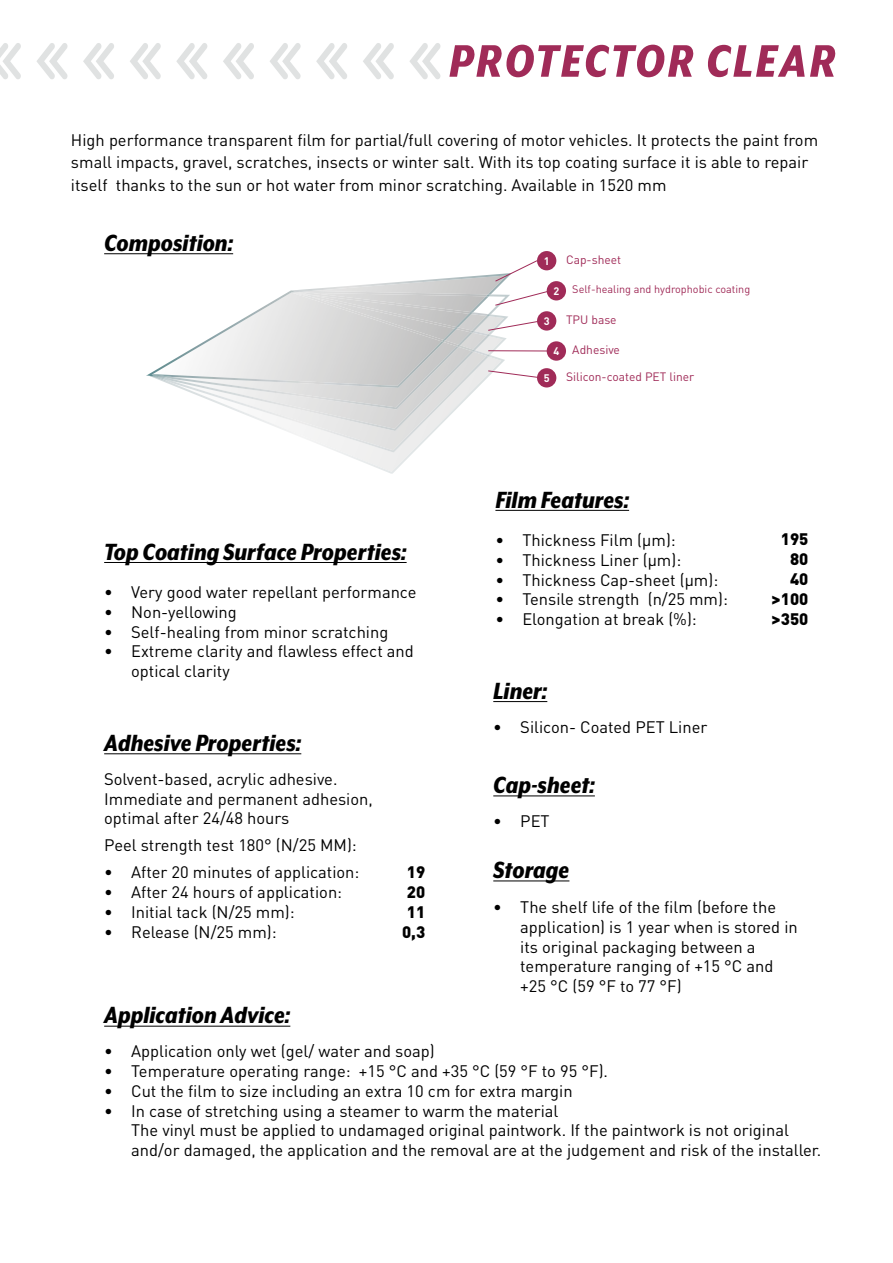
<style>
.page{position:relative;width:893px;height:1263px;background:#fff}
.page>*{position:absolute;margin:0;border:0;box-sizing:border-box;transform-origin:0 0}
.t1{font:italic 800 52.5px "Mr Eaves XL Mod Nar OT";letter-spacing:.05em;color:#a02b58}
.t2{font:italic 800 27px "Mr Eaves XL Mod Nar OT";color:#000}
.t3{font:16.5px/19.8px "DIN Pro";color:#000}
.t4{font:900 16.5px/19.8px "DIN Pro";color:#000;text-align:right}
.t5{font:12px "DIN Pro";color:#a02b58}
.t6{font:10.8px "DIN Pro";color:#a02b58}
.t7{font:700 10.8px "DIN Pro";color:#fff}
</style>
<div class="page">
<hr style="left:104px;top:253px;width:129px;height:1px;background:#000">
<hr style="left:104px;top:562px;width:303px;height:1px;background:#000">
<hr style="left:495px;top:510px;width:134px;height:1px;background:#000">
<div style="left:537px;top:251px;width:19px;height:19px;background:#a02b58;border-radius:50%"></div>
<div style="left:547px;top:281px;width:19px;height:19px;background:#a02b58;border-radius:50%"></div>
<div style="left:537px;top:311px;width:19px;height:20px;background:#a02b58;border-radius:50%"></div>
<div style="left:547px;top:341px;width:19px;height:20px;background:#a02b58;border-radius:50%"></div>
<div style="left:537px;top:368px;width:19px;height:19px;background:#a02b58;border-radius:50%"></div>
<svg style="left:146px;top:260px;width:405px;height:212px"></svg>
<svg style="left:409px;top:43px;width:32px;height:36px"></svg>
<svg style="left:316px;top:43px;width:31px;height:36px"></svg>
<svg style="left:223px;top:43px;width:31px;height:36px"></svg>
<svg style="left:130px;top:43px;width:31px;height:36px"></svg>
<svg style="left:36px;top:43px;width:32px;height:36px"></svg>
<svg style="left:363px;top:43px;width:31px;height:36px"></svg>
<svg style="left:270px;top:43px;width:31px;height:36px"></svg>
<svg style="left:176px;top:43px;width:32px;height:36px"></svg>
<svg style="left:83px;top:43px;width:31px;height:36px"></svg>
<svg style="left:0;top:43px;width:21px;height:36px"></svg>
<hr style="left:104px;top:753px;width:197px;height:1px;background:#000">
<hr style="left:493px;top:701px;width:54px;height:1px;background:#000">
<hr style="left:493px;top:795px;width:102px;height:1px;background:#000">
<hr style="left:493px;top:880px;width:76px;height:1px;background:#000">
<hr style="left:104px;top:1026px;width:186px;height:1px;background:#000">
<h1 class="t1" style="left:449px;top:33px;width:388px">PROTECTOR CLEAR</h1>
<p class="t3" style="left:71px;top:128px;width:749px;line-height:22.5px">High performance transparent film for partial/full covering of motor vehicles. It protects the paint from small impacts, gravel, scratches, insects or winter salt. With its top coating surface it is able to repair itself thanks to the sun or hot water from minor scratching. Available in 1520 mm</p>
<h2 class="t2" style="left:104px;top:229px;width:130px">Composition:</h2>
<h2 class="t2" style="left:104px;top:537px;width:304px">Top Coating Surface Properties:</h2>
<p class="t3" style="left:104px;top:581px;width:314px">• Very good water repellant performance</p>
<p class="t3" style="left:104px;top:601px;width:134px">• Non-yellowing</p>
<p class="t3" style="left:104px;top:621px;width:286px">• Self-healing from minor scratching</p>
<p class="t3" style="left:131px;top:641px;width:284px;text-indent:-27px">• Extreme clarity and flawless effect and optical clarity</p>
<h2 class="t2" style="left:104px;top:728px;width:199px">Adhesive Properties:</h2>
<p class="t3" style="left:104px;top:768px;width:270px">Solvent-based, acrylic adhesive.<br>Immediate and permanent adhesion, optimal after 24/48 hours</p>
<p class="t3" style="left:104px;top:835px;width:254px">Peel strength test 180° (N/25 MM):</p>
<p class="t3" style="left:104px;top:862px;width:257px">• After 20 minutes of application:</p>
<p class="t3" style="left:104px;top:882px;width:240px">• After 24 hours of application:</p>
<p class="t3" style="left:104px;top:901px;width:192px">• Initial tack (N/25 mm):</p>
<p class="t3" style="left:104px;top:921px;width:174px">• Release (N/25 mm):</p>
<h2 class="t2" style="left:104px;top:1001px;width:188px">Application Advice:</h2>
<p class="t4" style="left:402px;top:862px;width:25px;text-align:justify">19<br>20<br>11<br>0,3</p>
<p class="t5" style="left:566px;top:251px;width:57px">Cap-sheet</p>
<p class="t6" style="left:572px;top:282px;width:179px">Self-healing and hydrophobic coating</p>
<p class="t5" style="left:566px;top:311px;width:52px">TPU base</p>
<p class="t5" style="left:572px;top:341px;width:49px">Adhesive</p>
<p class="t5" style="left:566px;top:368px;width:130px">Silicon-coated PET liner</p>
<p class="t7" style="left:544px;top:253px;width:7px">1</p>
<p class="t7" style="left:553px;top:283px;width:7px">2</p>
<p class="t7" style="left:544px;top:313px;width:7px">3</p>
<p class="t7" style="left:553px;top:344px;width:7px">4</p>
<p class="t7" style="left:544px;top:370px;width:7px">5</p>
<h2 class="t2" style="left:495px;top:485px;width:135px">Film Features:</h2>
<p class="t3" style="left:495px;top:529px;width:182px">• Thickness Film (μm):</p>
<p class="t3" style="left:495px;top:549px;width:187px">• Thickness Liner (μm):</p>
<p class="t3" style="left:495px;top:569px;width:224px">• Thickness Cap-sheet (μm):</p>
<p class="t3" style="left:495px;top:589px;width:234px">• Tensile strength (n/25 mm):</p>
<p class="t3" style="left:495px;top:609px;width:203px">• Elongation at break (%):</p>
<h2 class="t2" style="left:493px;top:676px;width:56px">Liner:</h2>
<p class="t3" style="left:493px;top:716px;width:216px">• Silicon- Coated PET Liner</p>
<h2 class="t2" style="left:493px;top:771px;width:103px">Cap-sheet:</h2>
<p class="t3" style="left:493px;top:810px;width:58px">• PET</p>
<h2 class="t2" style="left:493px;top:856px;width:78px">Storage</h2>
<p class="t4" style="left:772px;top:529px;width:38px">195<br>80<br>40 &gt;100 &gt;350</p>
<p class="t3" style="left:520px;top:896px;width:279px;text-indent:-27px">• The shelf life of the film (before the application) is 1 year when is stored in its original packaging between a temperature ranging of +15 °C and +25 °C (59 °F to 77 °F)</p>
<p class="t3" style="left:104px;top:1040px;width:332px">• Application only wet (gel/ water and soap)</p>
<p class="t3" style="left:104px;top:1060px;width:505px">• Temperature operating range: +15 °C and +35 °C (59 °F to 95 °F).</p>
<p class="t3" style="left:104px;top:1080px;width:470px">• Cut the film to size including an extra 10 cm for extra margin</p>
<p class="t3" style="left:131px;top:1100px;width:692px;text-indent:-27px">• In case of stretching using a steamer to warm the material<br>The vinyl must be applied to undamaged original paintwork. If the paintwork is not original and/or damaged, the application and the removal are at the judgement and risk of the installer.</p>
</div>
